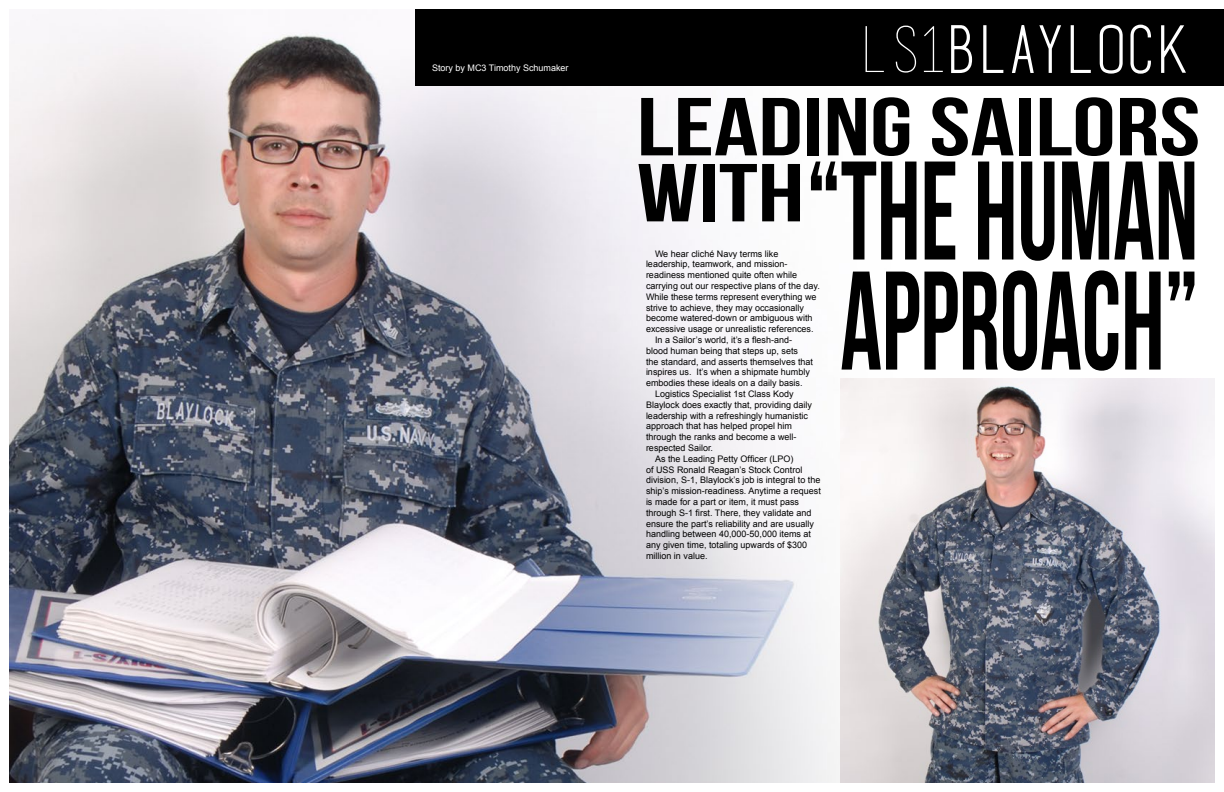
<style>
.page{position:relative;width:1224px;height:792px;background:#fff}
.page>*{position:absolute;margin:0;border:0;box-sizing:border-box;transform-origin:0 0}
.t1{font:140px/110px "Bebas Neue";color:#000;text-align:right;scale:.73 1}
.t2{font:82px "Bebas Neue";color:#000;scale:1.33 1}
.t3{font:9px "Arial";color:#000}
.t4{font:9px "Arial";color:#fff}
</style>
<div class="page">
<img style="left:9px;top:24px;width:1206px;height:759px">
<div style="left:415px;top:9px;width:809px;height:76px;background:#000"></div>
<svg style="left:950px;top:25px;width:23px;height:209px"></svg>
<svg style="left:983px;top:25px;width:21px;height:48px"></svg>
<svg style="left:1012px;top:25px;width:49px;height:48px"></svg>
<svg style="left:1070px;top:25px;width:21px;height:48px"></svg>
<svg style="left:1099px;top:24px;width:24px;height:50px"></svg>
<svg style="left:1130px;top:24px;width:21px;height:50px"></svg>
<svg style="left:1161px;top:25px;width:25px;height:48px"></svg>
<img style="left:840px;top:378px;width:375px;height:405px">
<p class="t4" style="left:432px;top:61px;width:138px">Story by MC3 Timothy Schumaker</p>
<h2 class="t2" style="left:637px;top:82px;width:425px">LEADING SAILORS</h2>
<h1 class="t1" style="left:637px;top:154px;width:771px"><sup>WITH</sup>“THE HUMAN<br>APPROACH”</h1>
<p class="t3" style="left:655px;top:247px;width:125px">We hear cliché Navy terms like</p>
<p class="t3" style="left:646px;top:258px;width:143px">leadership, teamwork, and mission-</p>
<p class="t3" style="left:646px;top:269px;width:153px">readiness mentioned quite often while</p>
<p class="t3" style="left:646px;top:280px;width:175px">carrying out our respective plans of the day.</p>
<p class="t3" style="left:646px;top:291px;width:172px">While these terms represent everything we</p>
<p class="t3" style="left:646px;top:301px;width:160px">strive to achieve, they may occasionally</p>
<p class="t3" style="left:646px;top:312px;width:168px">become watered-down or ambiguous with</p>
<p class="t3" style="left:646px;top:323px;width:169px">excessive usage or unrealistic references.</p>
<p class="t3" style="left:655px;top:334px;width:139px">In a Sailor’s world, it’s a flesh-and-</p>
<p class="t3" style="left:646px;top:345px;width:154px">blood human being that steps up, sets</p>
<p class="t3" style="left:646px;top:355px;width:169px">the standard, and asserts themselves that</p>
<p class="t3" style="left:646px;top:366px;width:165px">inspires us. It’s when a shipmate humbly</p>
<p class="t3" style="left:646px;top:377px;width:158px">embodies these ideals on a daily basis.</p>
<p class="t3" style="left:655px;top:388px;width:140px">Logistics Specialist 1st Class Kody</p>
<p class="t3" style="left:646px;top:399px;width:168px">Blaylock does exactly that, providing daily</p>
<p class="t3" style="left:646px;top:409px;width:164px">leadership with a refreshingly humanistic</p>
<p class="t3" style="left:646px;top:420px;width:148px">approach that has helped propel him</p>
<p class="t3" style="left:646px;top:431px;width:152px">through the ranks and become a well-</p>
<p class="t3" style="left:646px;top:442px;width:69px">respected Sailor.</p>
<p class="t3" style="left:655px;top:453px;width:140px">As the Leading Petty Officer (LPO)</p>
<p class="t3" style="left:646px;top:463px;width:158px">of USS Ronald Reagan’s Stock Control</p>
<p class="t3" style="left:646px;top:474px;width:176px">division, S-1, Blaylock’s job is integral to the</p>
<p class="t3" style="left:646px;top:485px;width:176px">ship’s mission-readiness. Anytime a request</p>
<p class="t3" style="left:646px;top:496px;width:155px">is made for a part or item, it must pass</p>
<p class="t3" style="left:646px;top:507px;width:167px">through S-1 first. There, they validate and</p>
<p class="t3" style="left:646px;top:517px;width:169px">ensure the part’s reliability and are usually</p>
<p class="t3" style="left:646px;top:528px;width:167px">handling between 40,000-50,000 items at</p>
<p class="t3" style="left:646px;top:539px;width:163px">any given time, totaling upwards of $300</p>
<p class="t3" style="left:646px;top:550px;width:63px">million in value.</p>
</div>
